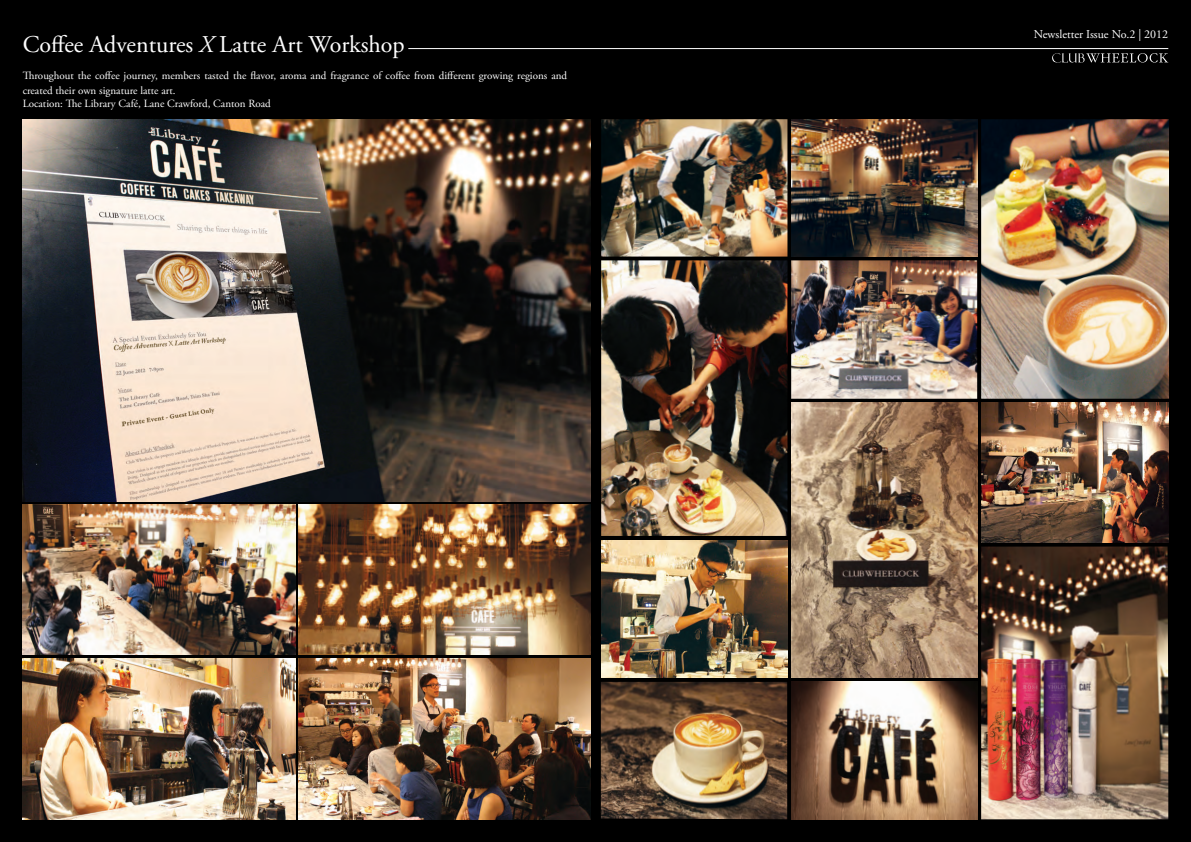
<style>
.page{position:relative;width:1191px;height:842px;background:#000}
.page>*{position:absolute;margin:0;border:0;box-sizing:border-box;transform-origin:0 0}
.t1{font:24px "Adobe Garamond Pro";color:#fff}
.t2{font:12px "Adobe Garamond Pro";color:#fff}
.t3{font:11px/15px "Adobe Garamond Pro";color:#fff}
.s1{font-style:italic}
</style>
<div class="page">
<img style="left:23px;top:119px;width:567px;height:382px">
<img style="left:299px;top:658px;width:291px;height:161px">
<img style="left:23px;top:658px;width:272px;height:161px">
<img style="left:299px;top:505px;width:291px;height:150px">
<img style="left:23px;top:505px;width:272px;height:150px">
<img style="left:601px;top:119px;width:186px;height:138px">
<img style="left:791px;top:119px;width:186px;height:138px">
<img style="left:791px;top:260px;width:186px;height:139px">
<img style="left:601px;top:682px;width:186px;height:137px">
<img style="left:791px;top:682px;width:186px;height:137px">
<img style="left:981px;top:403px;width:187px;height:139px">
<img style="left:601px;top:260px;width:186px;height:276px">
<img style="left:791px;top:403px;width:186px;height:275px">
<img style="left:981px;top:119px;width:188px;height:280px">
<img style="left:981px;top:547px;width:187px;height:272px">
<img style="left:601px;top:540px;width:186px;height:137px">
<svg style="left:1052px;top:53px;width:116px;height:10px"></svg>
<hr style="left:408px;top:48px;width:760px;height:1px;background:#fff">
<h1 class="t1" style="left:23px;top:30px;width:383px">Coffee Adventures <span class="s1">X</span> Latte Art Workshop</h1>
<p class="t3" style="left:23px;top:68px;width:546px">Throughout the coffee journey, members tasted the flavor, aroma and fragrance of coffee from different growing regions and created their own signature latte art.</p>
<p class="t3" style="left:23px;top:96px;width:249px">Location: The Library Café, Lane Crawford, Canton Road</p>
<p class="t2" style="left:1033px;top:27px;width:136px">Newsletter Issue No.2 | 2012</p>
</div>
